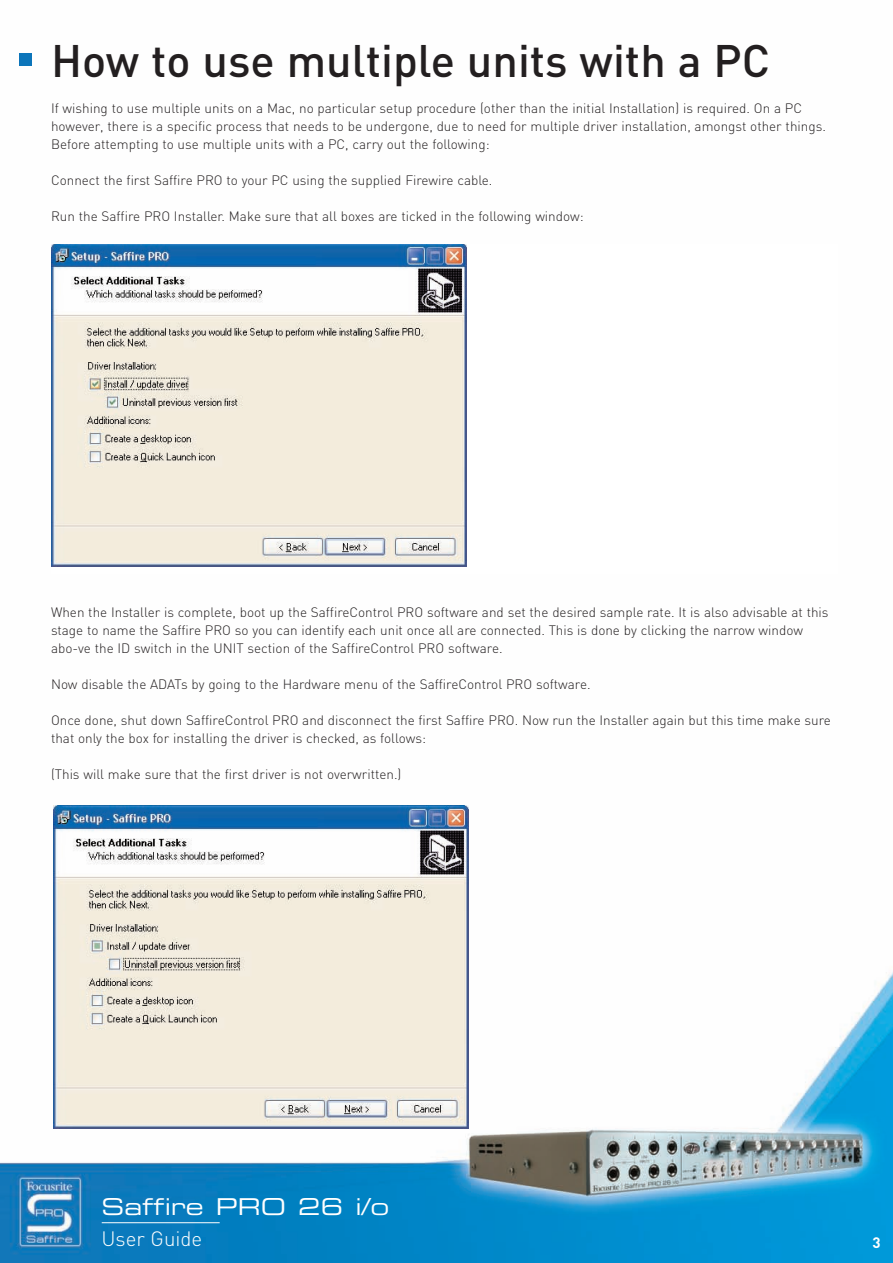
<style>
.page{position:relative;width:893px;height:1263px;background:#fff}
.page>*{position:absolute;margin:0;border:0;box-sizing:border-box;transform-origin:0 0}
.t1{font:500 45px "DIN";color:#231f20}
.t2{font:23.25px "Eurostile Extended Two";color:#fff}
.t3{font:300 20.55px "DIN";color:#fff}
.t4{font:700 15px "DIN";color:#fff}
.t5{font:300 13.5px/18px "DIN";color:#231f20}
</style>
<div class="page">
<img style="left:0;top:244px;width:893px;height:1019px">
<hr style="left:102px;top:1222px;width:118px;height:1px;background:#fff">
<div style="left:19px;top:53px;width:13px;height:13px;background:#0c75ba"></div>
<div style="left:51px;top:245px;width:786px;height:329px;background:#fff"></div>
<img style="left:51px;top:245px;width:415px;height:322px">
<img style="left:53px;top:805px;width:415px;height:324px">
<h1 class="t1" style="left:51px;top:45px;width:720px">How to use multiple units with a PC</h1>
<p class="t5" style="left:51px;top:100px;width:776px">If wishing to use multiple units on a Mac, no particular setup procedure (other than the initial Installation) is required. On a PC however, there is a specific process that needs to be undergone, due to need for multiple driver installation, amongst other things.<br>Before attempting to use multiple units with a PC, carry out the following:</p>
<p class="t5" style="left:51px;top:172px;width:443px">Connect the first Saffire PRO to your PC using the supplied Firewire cable.</p>
<p class="t5" style="left:51px;top:208px;width:534px">Run the Saffire PRO Installer. Make sure that all boxes are ticked in the following window:</p>
<p class="t5" style="left:51px;top:604px;width:779px">When the Installer is complete, boot up the SaffireControl PRO software and set the desired sample rate. It is also advisable at this stage to name the Saffire PRO so you can identify each unit once all are connected. This is done by clicking the narrow window abo-ve the ID switch in the UNIT section of the SaffireControl PRO software.</p>
<p class="t5" style="left:51px;top:676px;width:541px">Now disable the ADATs by going to the Hardware menu of the SaffireControl PRO software.</p>
<p class="t5" style="left:51px;top:712px;width:781px">Once done, shut down SaffireControl PRO and disconnect the first Saffire PRO. Now run the Installer again but this time make sure that only the box for installing the driver is checked, as follows:</p>
<p class="t5" style="left:51px;top:766px;width:352px">(This will make sure that the first driver is not overwritten.)</p>
<h2 class="t2" style="left:101px;top:1198px;width:289px">Saffire PRO 26 i/o</h2>
<h3 class="t3" style="left:101px;top:1232px;width:102px">User Guide</h3>
<p class="t4" style="left:872px;top:1238px;width:10px">3</p>
</div>
